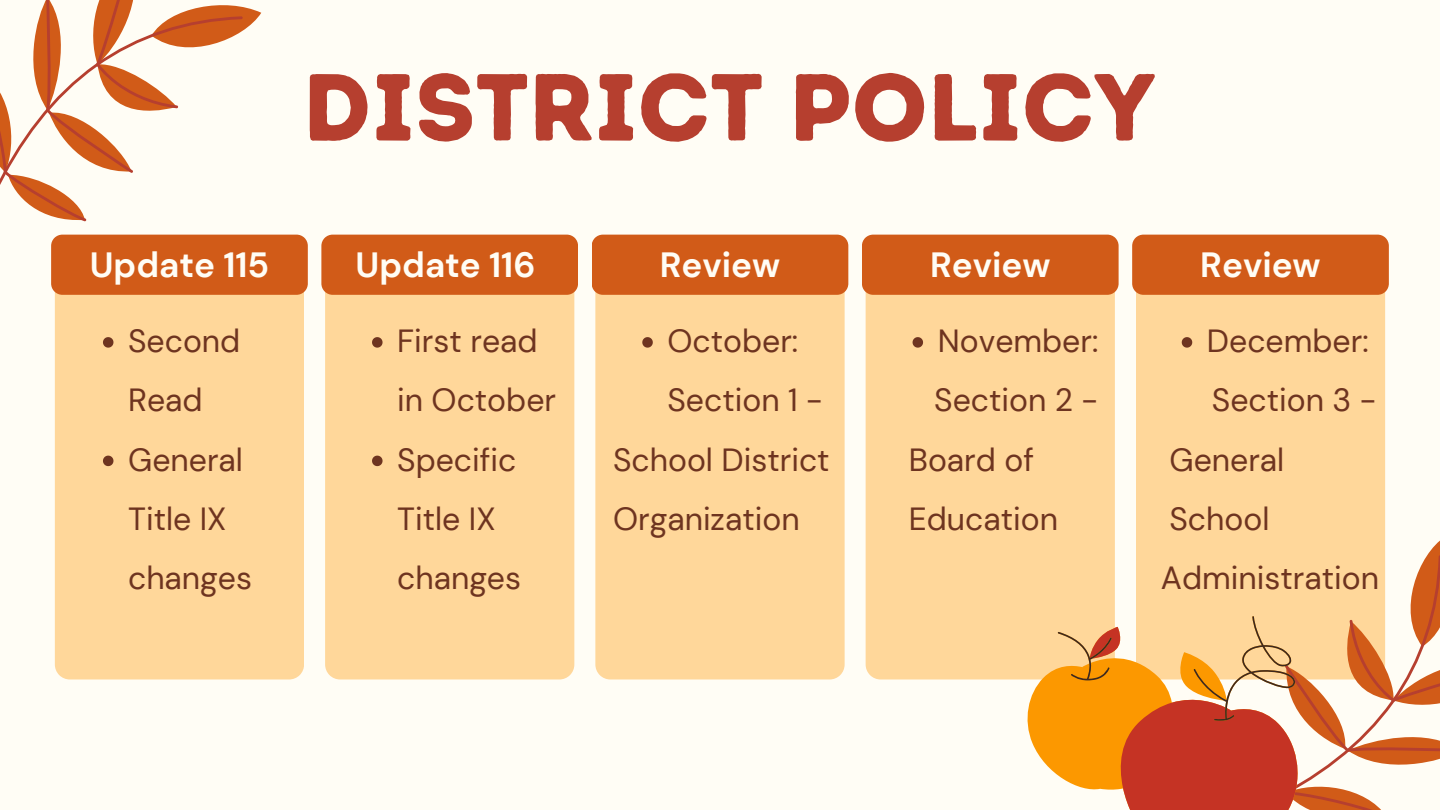
<style>
.page{position:relative;width:1440px;height:810px;background:#fffdf5}
.page>*{position:absolute;margin:0;border:0;box-sizing:border-box;transform-origin:0 0}
.t1{font:95px "Intro Rust Base";color:#b63f2f}
.t2{font:700 35px "DM Sans";color:#fffdf5}
.t3{font:32px/59.2px "DM Sans";color:#6e3420}
</style>
<div class="page">
<div style="left:55px;top:295px;width:249px;height:385px;background:#ffd79a"></div>
<div style="left:51px;top:235px;width:257px;height:60px;background:#d15b18"></div>
<div style="left:325px;top:295px;width:249px;height:385px;background:#ffd79a"></div>
<div style="left:321px;top:235px;width:257px;height:60px;background:#d15b18"></div>
<div style="left:595px;top:295px;width:250px;height:385px;background:#ffd79a"></div>
<div style="left:592px;top:235px;width:256px;height:60px;background:#d15b18"></div>
<div style="left:866px;top:295px;width:249px;height:385px;background:#ffd79a"></div>
<div style="left:862px;top:235px;width:257px;height:60px;background:#d15b18"></div>
<div style="left:1136px;top:295px;width:249px;height:242px;background:#ffd79a"></div>
<svg style="left:1023px;top:616px;width:35px;height:160px"></svg>
<svg style="left:1058px;top:537px;width:382px;height:273px"></svg>
<div style="left:1132px;top:235px;width:257px;height:60px;background:#d15b18"></div>
<svg style="left:103px;top:337px;width:10px;height:11px"></svg>
<svg style="left:103px;top:456px;width:10px;height:10px"></svg>
<svg style="left:372px;top:337px;width:11px;height:11px"></svg>
<svg style="left:372px;top:456px;width:11px;height:10px"></svg>
<svg style="left:642px;top:337px;width:11px;height:11px"></svg>
<svg style="left:913px;top:337px;width:10px;height:11px"></svg>
<svg style="left:1182px;top:337px;width:10px;height:11px"></svg>
<svg style="left:0;top:0;width:261px;height:222px"></svg>
<h1 class="t1" style="left:303px;top:50px;width:853px">DISTRICT POLICY</h1>
<p class="t2" style="left:90px;top:242px;width:181px">Update 115</p>
<p class="t3" style="left:128px;top:312px;width:114px">Second<br>Read</p>
<p class="t3" style="left:128px;top:430px;width:126px">General<br>Title IX changes</p>
<h2 class="t2" style="left:356px;top:242px;width:181px">Update 116</h2>
<p class="t2" style="left:660px;top:242px;width:122px">Review</p>
<p class="t2" style="left:930px;top:242px;width:122px">Review</p>
<h2 class="t2" style="left:1200px;top:242px;width:122px">Review</h2>
<h2 class="t3" style="left:397px;top:312px;width:160px">First read in October</h2>
<p class="t3" style="left:397px;top:430px;width:126px">Specific<br>Title IX changes</p>
<p class="t3" style="left:667px;top:312px;width:157px">October:<br>Section 1 -</p>
<h2 class="t3" style="left:613px;top:430px;width:218px">School District<br>Organization</h2>
<p class="t3" style="left:938px;top:312px;width:162px">November:</p>
<p class="t3" style="left:934px;top:371px;width:165px">Section 2 -</p>
<p class="t3" style="left:909px;top:430px;width:127px">Board of</p>
<p class="t3" style="left:909px;top:489px;width:151px">Education</p>
<h2 class="t3" style="left:1207px;top:312px;width:163px">December:</h2>
<p class="t3" style="left:1212px;top:371px;width:166px">Section 3 -</p>
<p class="t3" style="left:1169px;top:430px;width:116px">General</p>
<p class="t3" style="left:1169px;top:489px;width:102px">School</p>
<p class="t3" style="left:1161px;top:549px;width:220px">Administration</p>
</div>
